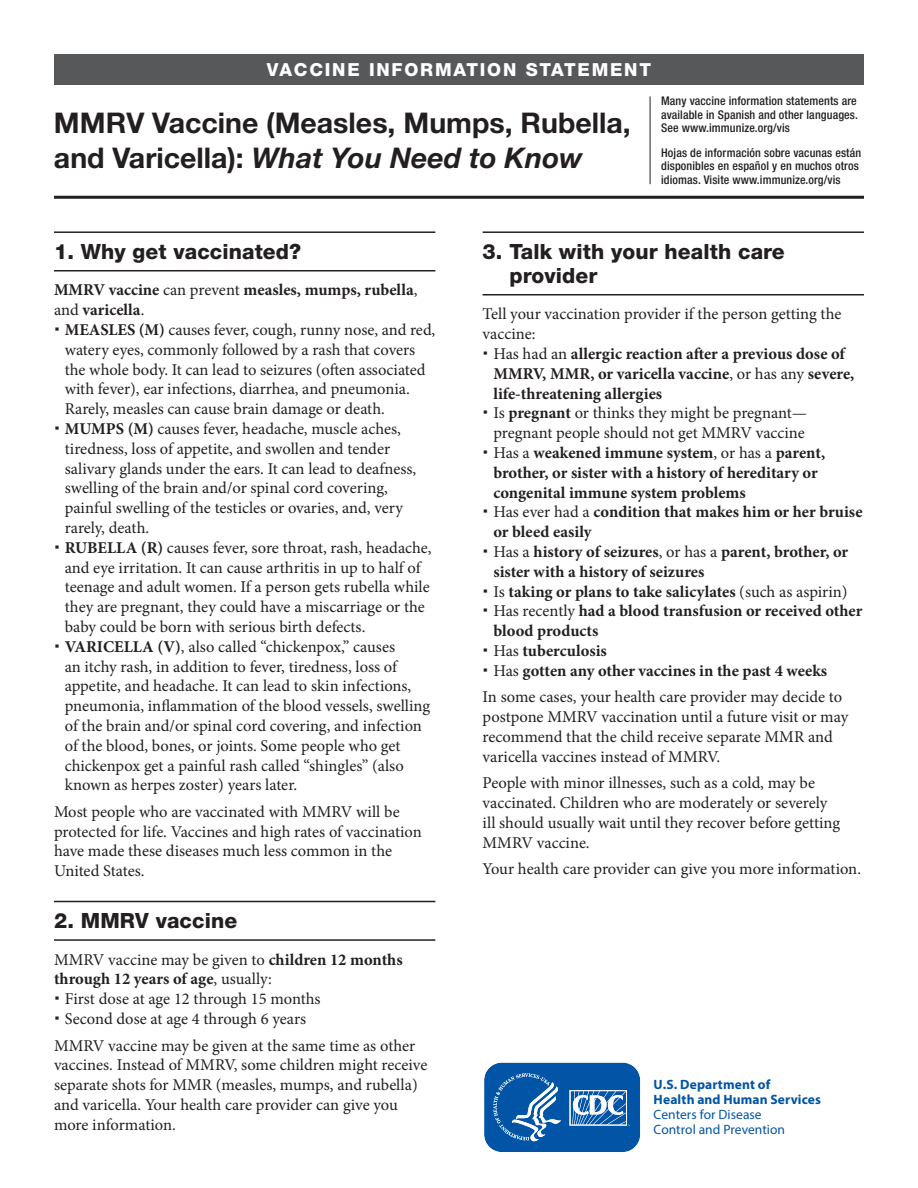
<style>
.page{position:relative;width:918px;height:1188px;background:#fff}
.page>*{position:absolute;margin:0;border:0;box-sizing:border-box;transform-origin:0 0}
.t1{font:700 28.5px/34.2px "Helvetica Neue LT Std";color:#231f20}
.t2{font:800 21px/24px "Helvetica Neue LT Std";letter-spacing:.005em;color:#231f20}
.t3{font:800 18px "Helvetica Neue LT Std";letter-spacing:.1em;color:#fff}
.t4{font:16.5px/19.8px "Minion Pro";color:#231f20}
.t5{font:700 16.5px/19.8px "Minion Pro";color:#231f20}
.t6{font:700 13.5px/15px "Myriad Pro";letter-spacing:.01em;color:#0154a6}
.t7{font:13.5px/15px "Myriad Pro";color:#0154a6}
.t8{font:500 condensed 12px/13.5px "Helvetica Neue LT Std";letter-spacing:.01em;color:#231f20;text-align:justify}
.s1{font-style:italic}
.s2{font-weight:400}
.s3{font-weight:700}
</style>
<div class="page">
<div style="left:54px;top:54px;width:810px;height:31px;background:#57585a"></div>
<hr style="left:650px;top:96px;width:1px;height:88px;background:#231f20">
<hr style="left:54px;top:196px;width:810px;height:3px;background:#231f20">
<svg style="left:484px;top:1062px;width:157px;height:90px"></svg>
<hr style="left:54px;top:270px;width:381px;height:1px;background:#231f20">
<hr style="left:54px;top:231px;width:381px;height:2px;background:#231f20">
<hr style="left:54px;top:939px;width:381px;height:2px;background:#231f20">
<hr style="left:54px;top:901px;width:381px;height:1px;background:#231f20">
<hr style="left:483px;top:294px;width:381px;height:1px;background:#231f20">
<hr style="left:483px;top:231px;width:381px;height:2px;background:#231f20">
<p class="t3" style="left:267px;top:59px;width:386px">VACCINE INFORMATION STATEMENT</p>
<h2 class="t1" style="left:54px;top:105px;width:578px">MMRV Vaccine (Measles, Mumps, Rubella, and Varicella): <span class="s1">What You Need to Know</span></h2>
<p class="t8" style="left:661px;top:94px;width:198px">Many vaccine information statements are available in Spanish and other languages.<br>See www.immunize.org/vis</p>
<p class="t8" style="left:661px;top:146px;width:202px;text-align:left">Hojas de información sobre vacunas están disponibles en español y en muchos otros idiomas. Visite www.immunize.org/vis</p>
<h3 class="t2" style="left:54px;top:239px;width:249px">1. Why get vaccinated?</h3>
<p class="t5" style="left:54px;top:280px;width:365px">MMRV vaccine <span class="s2">can prevent</span> measles, mumps, rubella<span class="s2">, and</span> varicella<span class="s2">.</span></p>
<p class="t4" style="left:65px;top:320px;width:372px"><span class="s3">MEASLES (M)</span> causes fever, cough, runny nose, and red, watery eyes, commonly followed by a rash that covers the whole body. It can lead to seizures (often associated with fever), ear infections, diarrhea, and pneumonia.<br>Rarely, measles can cause brain damage or death.</p>
<p class="t4" style="left:65px;top:419px;width:353px"><span class="s3">MUMPS (M)</span> causes fever, headache, muscle aches, tiredness, loss of appetite, and swollen and tender salivary glands under the ears. It can lead to deafness, swelling of the brain and/or spinal cord covering, painful swelling of the testicles or ovaries, and, very rarely, death.</p>
<p class="t4" style="left:65px;top:538px;width:368px"><span class="s3">RUBELLA (R)</span> causes fever, sore throat, rash, headache, and eye irritation. It can cause arthritis in up to half of teenage and adult women. If a person gets rubella while they are pregnant, they could have a miscarriage or the baby could be born with serious birth defects.</p>
<p class="t4" style="left:65px;top:637px;width:367px"><span class="s3">VARICELLA (V)</span>, also called “chickenpox,” causes<br>an itchy rash, in addition to fever, tiredness, loss of appetite, and headache. It can lead to skin infections, pneumonia, inflammation of the blood vessels, swelling of the brain and/or spinal cord covering, and infection of the blood, bones, or joints. Some people who get chickenpox get a painful rash called “shingles” (also known as herpes zoster) years later.</p>
<p class="t4" style="left:54px;top:802px;width:369px">Most people who are vaccinated with MMRV will be protected for life. Vaccines and high rates of vaccination have made these diseases much less common in the United States.</p>
<h3 class="t2" style="left:54px;top:909px;width:185px">2. MMRV vaccine</h3>
<p class="t5" style="left:54px;top:949px;width:350px"><span class="s2">MMRV vaccine may be given to</span> children 12 months through 12 years of age<span class="s2">, usually:</span></p>
<p class="t4" style="left:65px;top:989px;width:257px">First dose at age 12 through 15 months</p>
<p class="t4" style="left:65px;top:1009px;width:243px">Second dose at age 4 through 6 years</p>
<p class="t4" style="left:54px;top:1036px;width:375px">MMRV vaccine may be given at the same time as other vaccines. Instead of MMRV, some children might receive separate shots for MMR (measles, mumps, and rubella) and varicella. Your health care provider can give you more information.</p>
<h3 class="t2" style="left:509px;top:239px;width:277px;text-indent:-27px">3. Talk with your health care provider</h3>
<p class="t4" style="left:483px;top:304px;width:360px">Tell your vaccination provider if the person getting the vaccine:</p>
<p class="t5" style="left:493px;top:344px;width:362px"><span class="s2">Has had an</span> allergic reaction after a previous dose of<br>MMRV, MMR, or varicella vaccine<span class="s2">, or has any</span> severe, life-threatening allergies</p>
<p class="t4" style="left:493px;top:403px;width:315px">Is <span class="s3">pregnant</span> or thinks they might be pregnant— pregnant people should not get MMRV vaccine</p>
<p class="t5" style="left:493px;top:443px;width:333px"><span class="s2">Has a</span> weakened immune system<span class="s2">, or has a</span> parent, brother, or sister with a history of hereditary or congenital immune system problems</p>
<p class="t5" style="left:493px;top:502px;width:371px"><span class="s2">Has ever had a</span> condition that makes him or her bruise or bleed easily</p>
<p class="t5" style="left:493px;top:542px;width:356px"><span class="s2">Has a</span> history of seizures<span class="s2">, or has a</span> parent, brother, or sister with a history of seizures</p>
<p class="t5" style="left:493px;top:581px;width:356px"><span class="s2">Is</span> taking or plans to take salicylates <span class="s2">(such as aspirin)</span></p>
<p class="t5" style="left:493px;top:601px;width:370px"><span class="s2">Has recently</span> had a blood transfusion or received other blood products</p>
<p class="t5" style="left:493px;top:641px;width:115px"><span class="s2">Has</span> tuberculosis</p>
<p class="t5" style="left:493px;top:660px;width:335px"><span class="s2">Has</span> gotten any other vaccines in the past 4 weeks</p>
<p class="t4" style="left:483px;top:687px;width:367px">In some cases, your health care provider may decide to postpone MMRV vaccination until a future visit or may recommend that the child receive separate MMR and varicella vaccines instead of MMRV.</p>
<p class="t4" style="left:483px;top:773px;width:359px">People with minor illnesses, such as a cold, may be vaccinated. Children who are moderately or severely ill should usually wait until they recover before getting MMRV vaccine.</p>
<p class="t4" style="left:483px;top:859px;width:380px">Your health care provider can give you more information.</p>
<p class="t6" style="left:654px;top:1077px;width:169px">U.S. Department of<br>Health and Human Services</p>
<p class="t7" style="left:654px;top:1107px;width:133px">Centers for Disease<br>Control and Prevention</p>
</div>
